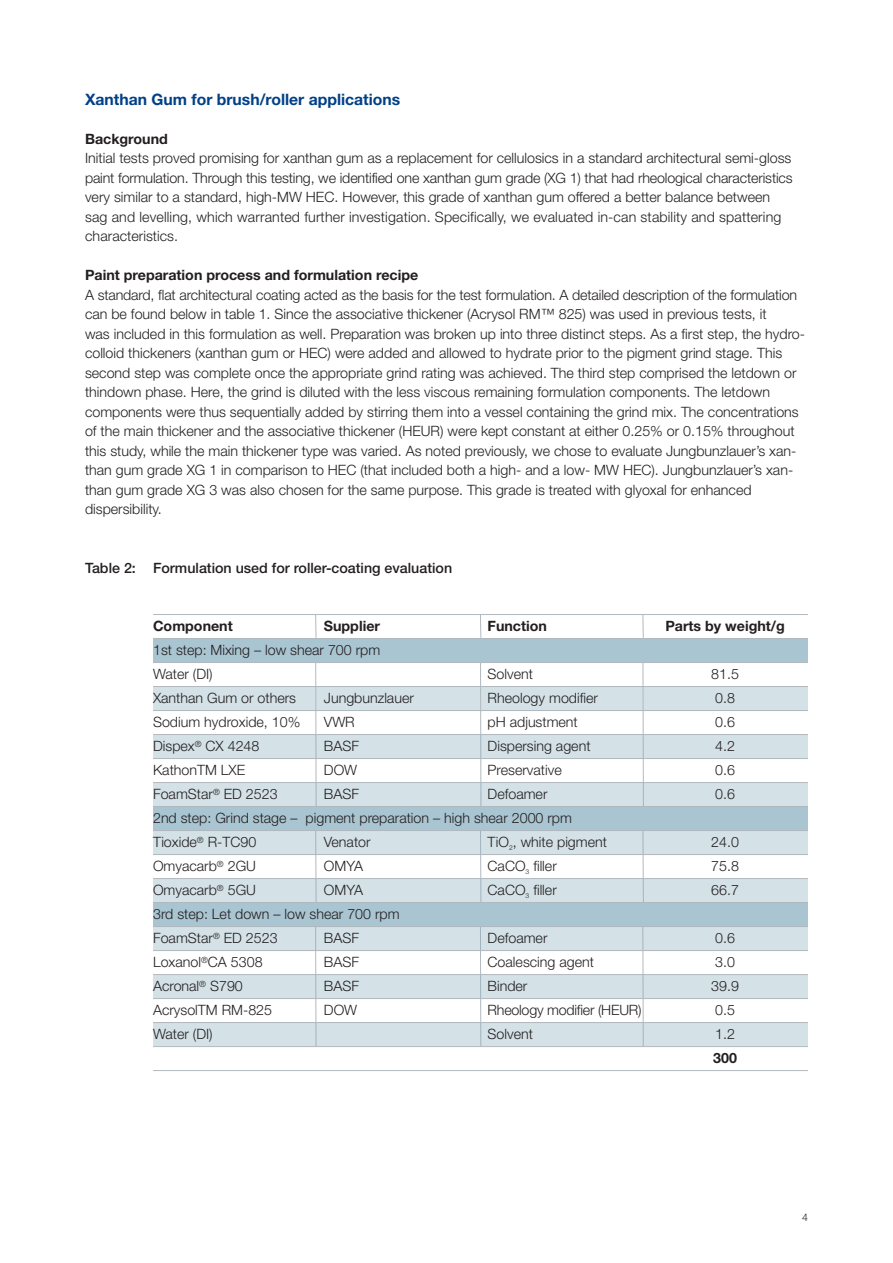
<style>
.page{position:relative;width:893px;height:1263px;background:#fff}
.page>*{position:absolute;margin:0;border:0;box-sizing:border-box;transform-origin:0 0}
.t1{font:700 15.75px "Helvetica Neue";color:#014086}
.t2{font:300 14.25px/19.5px "Helvetica Neue";color:#231f20}
.t3{font:700 14.25px "Helvetica Neue";color:#231f20}
.t4{font:500 14.25px "Helvetica Neue";color:#231f20}
.t5{font:300 10.5px "Helvetica Neue";color:#231f20}
</style>
<div class="page">
<div style="left:153px;top:687px;width:655px;height:23px;background:#d4e2e8"></div>
<svg style="left:480px;top:615px;width:1px;height:23px"></svg>
<div style="left:153px;top:639px;width:655px;height:23px;background:#aac5d2"></div>
<svg style="left:643px;top:615px;width:1px;height:23px"></svg>
<svg style="left:315px;top:615px;width:1px;height:23px"></svg>
<hr style="left:480px;top:663px;width:1px;height:143px;background:#b1b9bf">
<hr style="left:643px;top:663px;width:1px;height:143px;background:#b1b9bf">
<hr style="left:315px;top:663px;width:1px;height:143px;background:#b1b9bf">
<hr style="left:480px;top:830px;width:1px;height:72px;background:#b1b9bf">
<hr style="left:643px;top:830px;width:1px;height:72px;background:#b1b9bf">
<hr style="left:315px;top:830px;width:1px;height:72px;background:#b1b9bf">
<hr style="left:480px;top:927px;width:1px;height:119px;background:#b1b9bf">
<hr style="left:642px;top:927px;width:1px;height:119px;background:#b1b9bf">
<hr style="left:315px;top:927px;width:1px;height:119px;background:#b1b9bf">
<div style="left:153px;top:735px;width:655px;height:23px;background:#d4e2e8"></div>
<div style="left:153px;top:783px;width:655px;height:23px;background:#d4e2e8"></div>
<div style="left:153px;top:806px;width:655px;height:24px;background:#aac5d2"></div>
<div style="left:153px;top:903px;width:655px;height:24px;background:#aac5d2"></div>
<div style="left:153px;top:831px;width:655px;height:23px;background:#d4e2e8"></div>
<div style="left:153px;top:879px;width:655px;height:23px;background:#d4e2e8"></div>
<div style="left:153px;top:927px;width:655px;height:23px;background:#d4e2e8"></div>
<div style="left:153px;top:975px;width:655px;height:23px;background:#d4e2e8"></div>
<div style="left:153px;top:1022px;width:655px;height:24px;background:#d4e2e8"></div>
<hr style="left:153px;top:614px;width:655px;height:1px;background:#b1b9bf">
<hr style="left:153px;top:638px;width:655px;height:1px;background:#b1b9bf">
<hr style="left:153px;top:662px;width:655px;height:1px;background:#b1b9bf">
<hr style="left:153px;top:686px;width:655px;height:1px;background:#b1b9bf">
<hr style="left:153px;top:710px;width:655px;height:1px;background:#b1b9bf">
<hr style="left:153px;top:734px;width:655px;height:1px;background:#b1b9bf">
<hr style="left:153px;top:758px;width:655px;height:1px;background:#b1b9bf">
<hr style="left:153px;top:782px;width:655px;height:1px;background:#b1b9bf">
<hr style="left:153px;top:806px;width:655px;height:1px;background:#b1b9bf">
<hr style="left:153px;top:830px;width:655px;height:1px;background:#b1b9bf">
<hr style="left:153px;top:854px;width:655px;height:1px;background:#b1b9bf">
<hr style="left:153px;top:878px;width:655px;height:1px;background:#b1b9bf">
<hr style="left:153px;top:902px;width:655px;height:1px;background:#b1b9bf">
<hr style="left:153px;top:926px;width:655px;height:1px;background:#b1b9bf">
<hr style="left:153px;top:950px;width:655px;height:1px;background:#b1b9bf">
<hr style="left:153px;top:974px;width:655px;height:1px;background:#b1b9bf">
<hr style="left:153px;top:998px;width:655px;height:1px;background:#b1b9bf">
<hr style="left:153px;top:1022px;width:655px;height:1px;background:#b1b9bf">
<hr style="left:153px;top:1046px;width:655px;height:1px;background:#b1b9bf">
<hr style="left:153px;top:1070px;width:655px;height:1px;background:#b1b9bf">
<p class="t1" style="left:85px;top:93px;width:317px">Xanthan Gum for brush/roller applications</p>
<p class="t3" style="left:85px;top:133px;width:84px">Background</p>
<p class="t2" style="left:85px;top:150px;width:709px">Initial tests proved promising for xanthan gum as a replacement for cellulosics in a standard architectural semi-gloss paint formulation. Through this testing, we identified one xanthan gum grade (XG 1) that had rheological characteristics very similar to a standard, high-MW HEC. However, this grade of xanthan gum offered a better balance between sag and levelling, which warranted further investigation. Specifically, we evaluated in-can stability and spattering characteristics.</p>
<p class="t3" style="left:85px;top:270px;width:335px">Paint preparation process and formulation recipe</p>
<p class="t2" style="left:85px;top:286px;width:722px">A standard, flat architectural coating acted as the basis for the test formulation. A detailed description of the formulation can be found below in table 1. Since the associative thickener (Acrysol RM™ 825) was used in previous tests, it<br>was included in this formulation as well. Preparation was broken up into three distinct steps. As a first step, the hydro&shy;colloid thickeners (xanthan gum or HEC) were added and allowed to hydrate prior to the pigment grind stage. This second step was complete once the appropriate grind rating was achieved. The third step comprised the letdown or thindown phase. Here, the grind is diluted with the less viscous remaining formulation components. The letdown components were thus sequentially added by stirring them into a vessel containing the grind mix. The concentrations of the main thickener and the associative thickener (HEUR) were kept constant at either 0.25% or 0.15% throughout this study, while the main thickener type was varied. As noted previously, we chose to evaluate Jungbunzlauer’s xan&shy;than gum grade XG 1 in comparison to HEC (that included both a high- and a low- MW HEC). Jungbunzlauer’s xan&shy;than gum grade XG 3 was also chosen for the same purpose. This grade is treated with glyoxal for enhanced dispersibility.</p>
<p class="t4" style="left:85px;top:562px;width:369px">Table 2: Formulation used for roller-coating evaluation</p>
<p class="t3" style="left:153px;top:621px;width:81px">Component</p>
<p class="t3" style="left:324px;top:621px;width:58px">Supplier</p>
<p class="t3" style="left:488px;top:621px;width:61px">Function</p>
<p class="t3" style="left:665px;top:621px;width:121px">Parts by weight/g</p>
<p class="t2" style="left:153px;top:640px;width:229px;line-height:24px">1st step: Mixing – low shear 700 rpm<br>Water (DI)</p>
<p class="t2" style="left:488px;top:666px;width:47px">Solvent</p>
<p class="t2" style="left:711px;top:666px;width:29px">81.5</p>
<p class="t2" style="left:153px;top:690px;width:145px">Xanthan Gum or others</p>
<p class="t2" style="left:324px;top:690px;width:92px">Jungbunzlauer</p>
<p class="t2" style="left:488px;top:690px;width:112px">Rheology modifier</p>
<p class="t2" style="left:715px;top:690px;width:21px">0.8</p>
<p class="t2" style="left:153px;top:714px;width:149px">Sodium hydroxide, 10%</p>
<p class="t2" style="left:324px;top:714px;width:32px">VWR</p>
<p class="t2" style="left:488px;top:714px;width:92px">pH adjustment</p>
<p class="t2" style="left:715px;top:714px;width:21px">0.6</p>
<p class="t2" style="left:153px;top:738px;width:108px">Dispex<sup>®</sup> CX 4248</p>
<p class="t2" style="left:324px;top:738px;width:37px">BASF</p>
<p class="t2" style="left:488px;top:738px;width:104px">Dispersing agent</p>
<p class="t2" style="left:715px;top:738px;width:21px">4.2</p>
<p class="t2" style="left:153px;top:762px;width:94px">KathonTM LXE</p>
<p class="t2" style="left:324px;top:762px;width:35px">DOW</p>
<p class="t2" style="left:488px;top:762px;width:76px">Preservative</p>
<p class="t2" style="left:715px;top:762px;width:21px">0.6</p>
<p class="t2" style="left:153px;top:786px;width:126px">FoamStar<sup>®</sup> ED 2523</p>
<p class="t2" style="left:324px;top:786px;width:37px">BASF</p>
<p class="t2" style="left:488px;top:786px;width:61px">Defoamer</p>
<p class="t2" style="left:715px;top:786px;width:21px">0.6</p>
<p class="t2" style="left:153px;top:808px;width:420px;line-height:24px">2nd step: Grind stage – pigment preparation – high shear 2000 rpm<br>Tioxide<sup>®</sup> R-TC90</p>
<p class="t2" style="left:324px;top:834px;width:48px">Venator</p>
<p class="t2" style="left:488px;top:834px;width:121px">TiO<sub>2</sub>, white pigment</p>
<p class="t2" style="left:711px;top:834px;width:29px">24.0</p>
<p class="t2" style="left:153px;top:858px;width:104px">Omyacarb<sup>®</sup> 2GU</p>
<p class="t2" style="left:324px;top:858px;width:41px">OMYA</p>
<p class="t2" style="left:488px;top:858px;width:71px">CaCO<sub>3</sub> filler</p>
<p class="t2" style="left:711px;top:858px;width:29px">75.8</p>
<p class="t2" style="left:153px;top:882px;width:104px">Omyacarb<sup>®</sup> 5GU</p>
<p class="t2" style="left:324px;top:882px;width:41px">OMYA</p>
<p class="t2" style="left:488px;top:882px;width:71px">CaCO<sub>3</sub> filler</p>
<p class="t2" style="left:711px;top:882px;width:29px">66.7</p>
<p class="t2" style="left:153px;top:904px;width:248px;line-height:24px">3rd step: Let down – low shear 700 rpm<br>FoamStar<sup>®</sup> ED 2523</p>
<p class="t2" style="left:324px;top:930px;width:37px">BASF</p>
<p class="t2" style="left:488px;top:930px;width:61px">Defoamer</p>
<p class="t2" style="left:715px;top:930px;width:21px">0.6</p>
<p class="t2" style="left:153px;top:954px;width:111px">Loxanol<sup>®</sup>CA 5308</p>
<p class="t2" style="left:324px;top:954px;width:37px">BASF</p>
<p class="t2" style="left:488px;top:954px;width:108px">Coalescing agent</p>
<p class="t2" style="left:715px;top:954px;width:21px">3.0</p>
<p class="t2" style="left:153px;top:978px;width:91px">Acronal<sup>®</sup> S790</p>
<p class="t2" style="left:324px;top:978px;width:37px">BASF</p>
<p class="t2" style="left:488px;top:978px;width:41px">Binder</p>
<p class="t2" style="left:711px;top:978px;width:29px">39.9</p>
<p class="t2" style="left:153px;top:1002px;width:121px">AcrysolTM RM-825</p>
<p class="t2" style="left:324px;top:1002px;width:35px">DOW</p>
<p class="t2" style="left:488px;top:1002px;width:155px">Rheology modifier (HEUR)</p>
<p class="t2" style="left:715px;top:1002px;width:21px">0.5</p>
<p class="t2" style="left:153px;top:1026px;width:61px">Water (DI)</p>
<p class="t2" style="left:488px;top:1026px;width:47px">Solvent</p>
<p class="t2" style="left:715px;top:1026px;width:21px">1.2</p>
<p class="t3" style="left:713px;top:1053px;width:25px">300</p>
<p class="t5" style="left:802px;top:1213px;width:7px">4</p>
</div>
